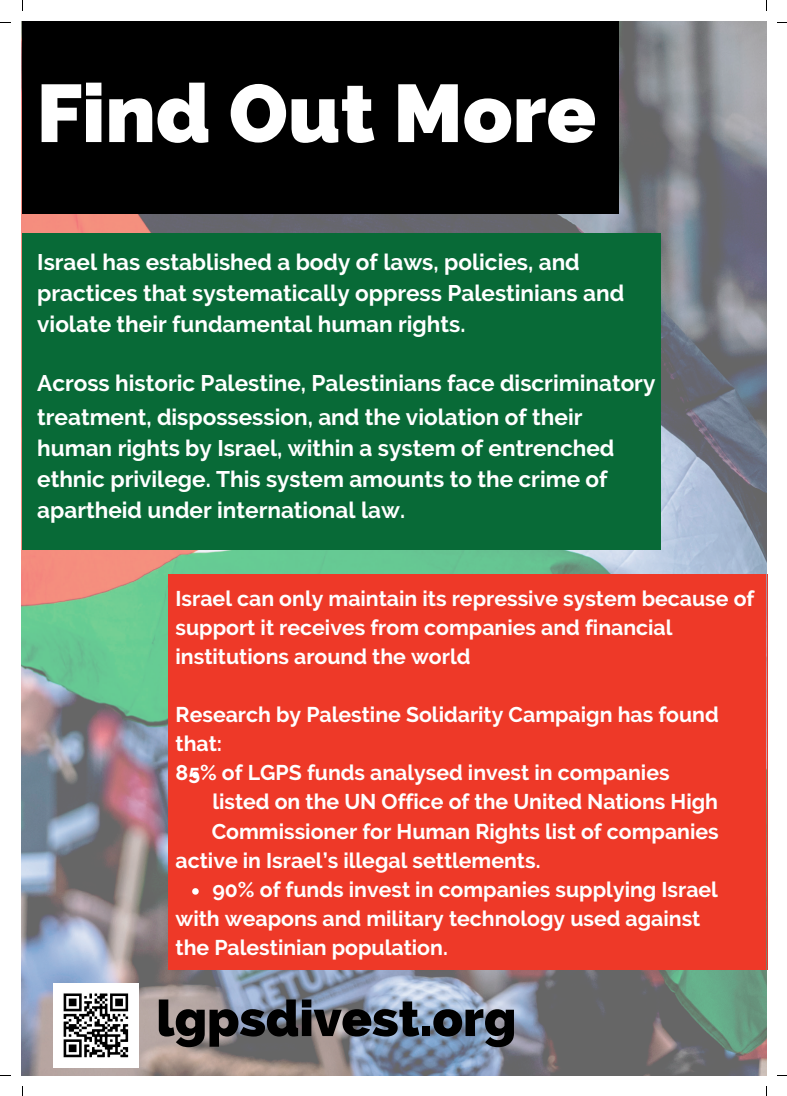
<style>
.page{position:relative;width:787px;height:1096px;background:#fff}
.page>*{position:absolute;margin:0;border:0;box-sizing:border-box;transform-origin:0 0}
.t1{font:800 81.38px "Raleway";color:#fff}
.t2{font:800 50px "Raleway";color:#000}
.t3{font:700 22.5px/31px "Raleway";color:#fff}
.t4{font:700 21.25px/29.1px "Raleway";color:#fff}
</style>
<div class="page">
<img style="left:22px;top:22px;width:744px;height:1053px">
<div style="left:21px;top:233px;width:640px;height:316px;background:#086a37"></div>
<div style="left:21px;top:21px;width:598px;height:193px;background:#000"></div>
<div style="left:168px;top:574px;width:599px;height:395px;background:#ee3928"></div>
<img style="left:54px;top:983px;width:84px;height:84px">
<svg style="left:192px;top:771px;width:7px;height:7px"></svg>
<svg style="left:192px;top:888px;width:7px;height:6px"></svg>
<p class="t1" style="left:37px;top:65px;width:561px">Find Out More</p>
<p class="t3" style="left:37px;top:247px;width:588px">Israel has established a body of laws, policies, and practices that systematically oppress Palestinians and violate their fundamental human rights.</p>
<p class="t3" style="left:37px;top:368px;width:620px">Across historic Palestine, Palestinians face discriminatory</p>
<p class="t3" style="left:37px;top:402px;width:547px">treatment, dispossession, and the violation of their</p>
<p class="t3" style="left:37px;top:432px;width:579px">human rights by Israel, within a system of entrenched</p>
<p class="t3" style="left:37px;top:463px;width:572px">ethnic privilege. This system amounts to the crime of</p>
<p class="t3" style="left:37px;top:494px;width:369px">apartheid under international law.</p>
<p class="t4" style="left:176px;top:583px;width:580px">Israel can only maintain its repressive system because of support it receives from companies and financial institutions around the world</p>
<p class="t4" style="left:176px;top:700px;width:545px">Research by Palestine Solidarity Campaign has found that:</p>
<p class="t4" style="left:176px;top:758px;width:496px">85% of LGPS funds analysed invest in companies</p>
<p class="t4" style="left:212px;top:787px;width:509px">listed on the UN Office of the United Nations High<br>Commissioner for Human Rights list of companies</p>
<p class="t4" style="left:176px;top:845px;width:366px">active in Israel’s illegal settlements.</p>
<p class="t4" style="left:212px;top:874px;width:507px">90% of funds invest in companies supplying Israel</p>
<p class="t4" style="left:176px;top:903px;width:526px">with weapons and military technology used against</p>
<p class="t4" style="left:176px;top:932px;width:274px">the Palestinian population.</p>
<p class="t2" style="left:157px;top:988px;width:361px">lgpsdivest.org</p>
</div>
